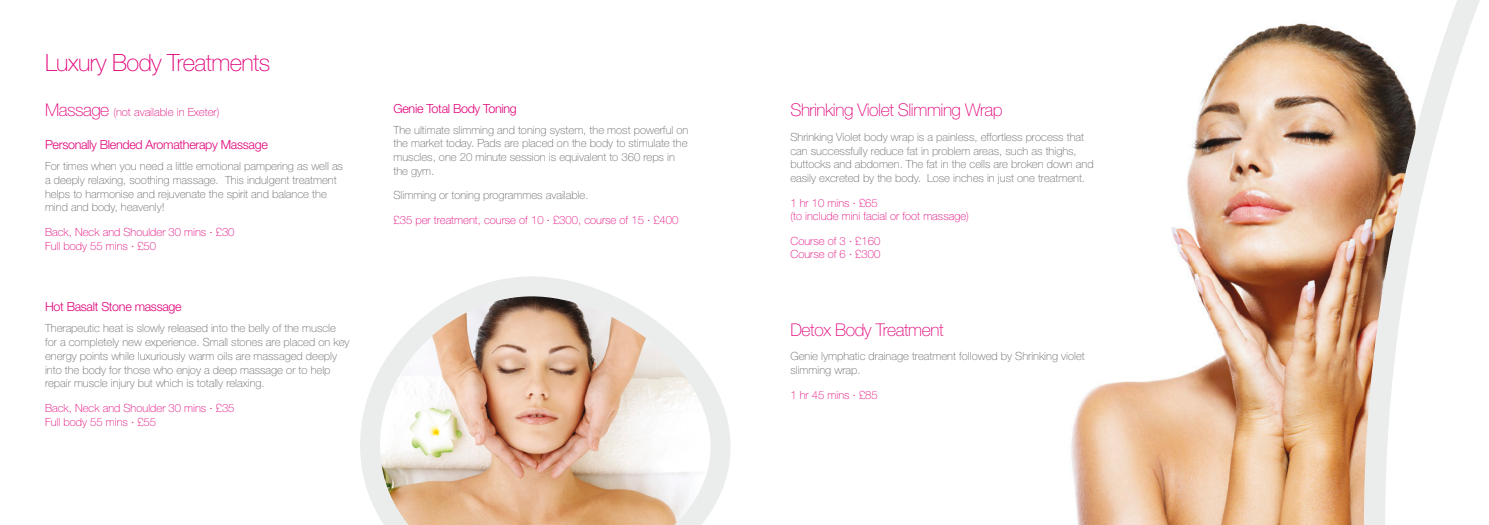
<style>
.page{position:relative;width:1489px;height:525px;background:#fff}
.page>*{position:absolute;margin:0;border:0;box-sizing:border-box;transform-origin:0 0}
.San_Title1{font:100 23.75px "Helvetica Neue LT Pro";letter-spacing:-.025em;color:#e10079}
.San_subtitle{font:100 17.5px "Helvetica Neue LT Pro";letter-spacing:-.025em;color:#e10079}
.Sans_subsubtitles{font:300 12.5px "Helvetica Neue LT Pro";letter-spacing:-.025em;color:#e10079}
.San_Body{font:100 11.25px/13.8px "Helvetica Neue LT Pro";color:#636466}
.San_Pricing{font:100 11.25px/13.8px "Helvetica Neue LT Pro";color:#e10079}
.San_subtitle-2{font:100 11.25px "Helvetica Neue LT Pro";color:#e10079}
.s1{font-size:17.5px}
</style>
<div class="page">
<img style="left:1071px;top:23px;width:283px;height:501px">
<svg style="left:360px;top:276px;width:371px;height:248px"></svg>
<svg style="left:1354px;top:0;width:126px;height:524px"></svg>
<p class="San_Title1" style="left:45px;top:49px;width:227px">Luxury Body Treatments</p>
<p class="San_subtitle-2" style="left:45px;top:106px;width:176px"><span class="s1">Massage</span> (not available in Exeter)</p>
<p class="Sans_subsubtitles" style="left:45px;top:137px;width:224px">Personally Blended Aromatherapy Massage</p>
<p class="San_Body" style="left:45px;top:159px;width:299px">For times when you need a little emotional pampering as well as a deeply relaxing, soothing massage. This indulgent treatment helps to harmonise and rejuvenate the spirit and balance the mind and body, heavenly!</p>
<p class="San_Pricing" style="left:45px;top:225px;width:191px">Back, Neck and Shoulder 30 mins · £30<br>Full body 55 mins · £50</p>
<p class="Sans_subsubtitles" style="left:45px;top:299px;width:138px">Hot Basalt Stone massage</p>
<p class="San_Body" style="left:45px;top:321px;width:306px">Therapeutic heat is slowly released into the belly of the muscle for a completely new experience. Small stones are placed on key energy points while luxuriously warm oils are massaged deeply into the body for those who enjoy a deep massage or to help repair muscle injury but which is totally relaxing.</p>
<p class="San_Pricing" style="left:45px;top:400px;width:191px">Back, Neck and Shoulder 30 mins · £35<br>Full body 55 mins · £55</p>
<p class="Sans_subsubtitles" style="left:393px;top:101px;width:125px">Genie Total Body Toning</p>
<p class="San_Body" style="left:393px;top:123px;width:296px">The ultimate slimming and toning system, the most powerful on the market today. Pads are placed on the body to stimulate the muscles, one 20 minute session is equivalent to 360 reps in the gym.</p>
<p class="San_Body" style="left:393px;top:188px;width:196px">Slimming or toning programmes available.</p>
<p class="San_Pricing" style="left:393px;top:213px;width:286px">£35 per treatment, course of 10 · £300, course of 15 · £400</p>
<p class="San_subtitle" style="left:790px;top:100px;width:214px">Shrinking Violet Slimming Wrap</p>
<p class="San_Body" style="left:790px;top:130px;width:305px">Shrinking Violet body wrap is a painless, effortless process that can successfully reduce fat in problem areas, such as thighs, buttocks and abdomen. The fat in the cells are broken down and easily excreted by the body. Lose inches in just one treatment.</p>
<p class="San_Pricing" style="left:790px;top:195px;width:180px">1 hr 10 mins · £65<br>(to include mini facial or foot massage)</p>
<p class="San_Pricing" style="left:790px;top:234px;width:91px">Course of 3 · £160<br>Course of 6 · £300</p>
<p class="San_subtitle" style="left:790px;top:319px;width:155px">Detox Body Treatment</p>
<p class="San_Body" style="left:790px;top:349px;width:296px">Genie lymphatic drainage treatment followed by Shrinking violet slimming wrap.</p>
<p class="San_Pricing" style="left:790px;top:387px;width:89px">1 hr 45 mins · £85</p>
</div>
